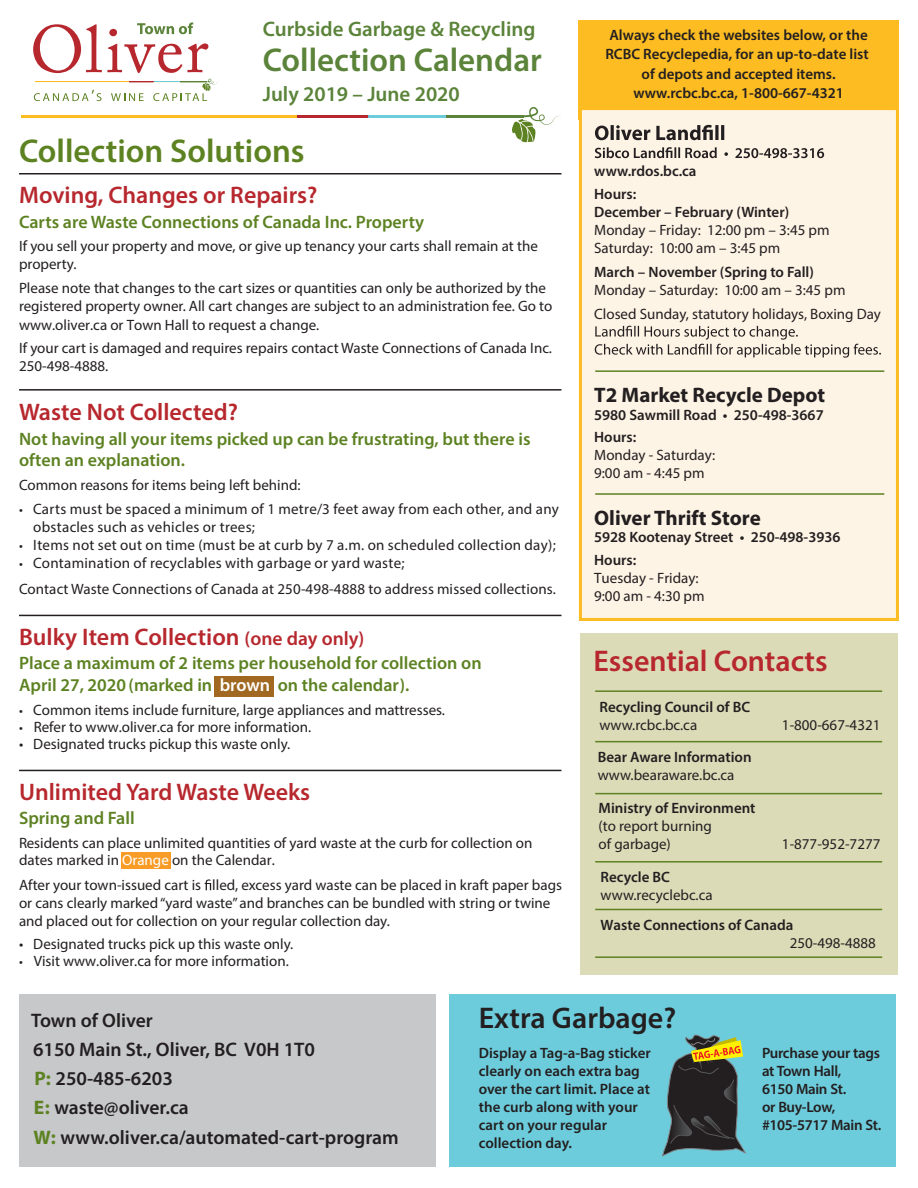
<style>
.page{position:relative;width:918px;height:1188px;background:#fff}
.page>*{position:absolute;margin:0;border:0;box-sizing:border-box;transform-origin:0 0}
.t1{font:600 33px "Myriad Pro";color:#5d8222}
.t2{font:600 33px "Myriad Pro";color:#5b8339}
.t3{font:600 30px "Myriad Pro";color:#b7282e}
.t4{font:600 30px "Myriad Pro";color:#231f20}
.t5{font:600 24px "Myriad Pro";color:#b7282e}
.t6{font:600 21px "Myriad Pro";color:#5b8339}
.t7{font:700 21px "Myriad Pro";color:#231f20}
.t8{font:600 19.65px/29.2px "Myriad Pro";color:#231f20}
.t9{font:600 18px/21.6px "Myriad Pro";color:#5d8222}
.t10{font:15px/18px "Myriad Pro";color:#231f20}
.t11{font:600 15px/18px "Myriad Pro";color:#231f20}
.t12{font:600 15px/18px "Myriad Pro";letter-spacing:-.025em;color:#231f20}
.s1{font-size:13.5px}
.s2{font-size:19.5px}
.s3{color:#fff}
.s4{font-weight:700;color:#5d8222}
</style>
<div class="page">
<svg style="left:34px;top:90px;width:68px;height:11px"></svg>
<hr style="left:35px;top:82px;width:172px;height:1px;background:#fcbc22">
<svg style="left:111px;top:79px;width:107px;height:22px"></svg>
<svg style="left:33px;top:22px;width:175px;height:51px"></svg>
<div style="left:19px;top:994px;width:416px;height:173px;background:#c7c8ca"></div>
<div style="left:580px;top:633px;width:317px;height:342px;background:#dcdbb8"></div>
<hr style="left:595px;top:690px;width:287px;height:2px;background:#5d8222">
<hr style="left:595px;top:741px;width:287px;height:1px;background:#5d8222">
<hr style="left:595px;top:793px;width:287px;height:1px;background:#5d8222">
<hr style="left:595px;top:861px;width:287px;height:2px;background:#5d8222">
<hr style="left:595px;top:909px;width:287px;height:1px;background:#5d8222">
<hr style="left:595px;top:956px;width:287px;height:2px;background:#5d8222">
<hr style="left:21px;top:115px;width:503px;height:2px;background:#fcbc22">
<hr style="left:368px;top:115px;width:99px;height:2px;background:#6dccdc">
<hr style="left:447px;top:115px;width:77px;height:2px;background:#5b8339">
<hr style="left:297px;top:115px;width:71px;height:2px;background:#b8272f">
<svg style="left:511px;top:107px;width:50px;height:35px"></svg>
<div style="left:579px;top:20px;width:320px;height:99px;background:#fcbc22"></div>
<div style="left:582px;top:110px;width:314px;height:508px;background:#fef4e6"></div>
<div style="left:579px;top:107px;width:320px;height:514px;border:3px solid #fcbc22"></div>
<svg style="left:595px;top:125px;width:129px;height:15px"></svg>
<svg style="left:595px;top:147px;width:229px;height:11px"></svg>
<svg style="left:595px;top:326px;width:286px;height:32px"></svg>
<hr style="left:595px;top:370px;width:289px;height:2px;background:#5d8222">
<hr style="left:595px;top:493px;width:289px;height:2px;background:#5d8222">
<div style="left:449px;top:994px;width:447px;height:173px;background:#6dccdc"></div>
<svg style="left:662px;top:1035px;width:84px;height:122px"></svg>
<div style="left:121px;top:852px;width:49px;height:16px;background:#f89c27"></div>
<div style="left:215px;top:676px;width:59px;height:20px;background:#a06820"></div>
<svg style="left:205px;top:879px;width:6px;height:11px"></svg>
<hr style="left:19px;top:173px;width:542px;height:2px;background:#231f20">
<hr style="left:19px;top:389px;width:542px;height:2px;background:#231f20">
<hr style="left:19px;top:615px;width:542px;height:1px;background:#231f20">
<hr style="left:19px;top:770px;width:542px;height:1px;background:#231f20">
<h3 class="t6" style="left:263px;top:16px;width:274px">Curbside Garbage &amp; Recycling</h3>
<h1 class="t2" style="left:263px;top:38px;width:281px">Collection Calendar</h1>
<h3 class="t6" style="left:263px;top:81px;width:199px">July 2019 – June 2020</h3>
<h1 class="t1" style="left:19px;top:130px;width:287px">Collection Solutions</h1>
<h3 class="t5" style="left:19px;top:180px;width:300px">Moving, Changes or Repairs?</h3>
<p class="t9" style="left:19px;top:210px;width:407px">Carts are Waste Connections of Canada Inc. Property</p>
<p class="t10" style="left:19px;top:237px;width:520px">If you sell your property and move, or give up tenancy your carts shall remain at the property.</p>
<p class="t10" style="left:19px;top:279px;width:535px">Please note that changes to the cart sizes or quantities can only be authorized by the registered property owner. All cart changes are subject to an administration fee. Go to</p>
<p class="t10" style="left:19px;top:339px;width:534px">If your cart is damaged and requires repairs contact Waste Connections of Canada Inc.<br>250-498-4888.</p>
<h3 class="t5" style="left:19px;top:397px;width:220px">Waste Not Collected?</h3>
<p class="t9" style="left:19px;top:427px;width:513px">Not having all your items picked up can be frustrating, but there is often an explanation.</p>
<p class="t10" style="left:19px;top:476px;width:283px">Common reasons for items being left behind:</p>
<p class="t10" style="left:33px;top:500px;width:527px;text-indent:-14px"><span class="s1">•</span> Carts must be spaced a minimum of 1 metre/3 feet away from each other, and any obstacles such as vehicles or trees;</p>
<p class="t10" style="left:19px;top:536px;width:538px"><span class="s1">•</span> Items not set out on time (must be at curb by 7 a.m. on scheduled collection day);</p>
<p class="t10" style="left:19px;top:550px;width:538px;line-height:25.8px"><span class="s1">•</span> Contamination of recyclables with garbage or yard waste;<br>Contact Waste Connections of Canada at 250-498-4888 to address missed collections.</p>
<h3 class="t5" style="left:19px;top:622px;width:347px">Bulky Item Collection <span class="s2">(one day only)</span></h3>
<p class="t9" style="left:19px;top:652px;width:464px">Place a maximum of 2 items per household for collection on<br>April 27, 2020(marked in <span class="s3">brown</span> on the calendar).</p>
<p class="t10" style="left:19px;top:701px;width:428px"><span class="s1">•</span> Common items include furniture, large appliances and mattresses.</p>
<p class="t10" style="left:19px;top:718px;width:294px"><span class="s1">•</span> Refer to www.oliver.ca for more information.</p>
<p class="t10" style="left:19px;top:315px;width:302px">www.oliver.ca or Town Hall to request a change.</p>
<p class="t10" style="left:19px;top:734px;width:273px">• Designated trucks pickup this waste only.</p>
<h3 class="t5" style="left:19px;top:777px;width:293px">Unlimited Yard Waste Weeks</h3>
<p class="t9" style="left:19px;top:807px;width:117px">Spring and Fall</p>
<p class="t10" style="left:19px;top:834px;width:515px">Residents can place unlimited quantities of yard waste at the curb for collection on</p>
<p class="t10" style="left:19px;top:876px;width:544px">After your town-issued cart is lled, excess yard waste can be placed in kraft paper bags</p>
<p class="t10" style="left:19px;top:850px;width:257px">dates marked in <span class="s3">Orange</span> on the Calendar.</p>
<p class="t10" style="left:19px;top:894px;width:533px">or cans clearly marked“yard waste” and branches can be bundled with string or twine and placed out for collection on your regular collection day.</p>
<p class="t10" style="left:19px;top:935px;width:276px">• Designated trucks pick up this waste only.</p>
<p class="t10" style="left:19px;top:952px;width:271px"><span class="s1">•</span> Visit www.oliver.ca for more information.</p>
<p class="t11" style="left:605px;top:25px;width:265px;line-height:19.5px;text-align:center">Always check the websites below, or the RCBC Recyclepedia, for an up-to-date list of depots and accepted items. www.rcbc.bc.ca, 1-800-667-4321</p>
<p class="t11" style="left:594px;top:159px;width:104px;line-height:22.5px">www.rdos.bc.ca<br>Hours:</p>
<p class="t11" style="left:594px;top:202px;width:197px">December – February (Winter)</p>
<p class="t10" style="left:594px;top:220px;width:237px">Monday – Friday: 12:00 pm – 3:45 pm<br>Saturday: 10:00 am – 3:45 pm</p>
<p class="t11" style="left:594px;top:262px;width:221px">March – November (Spring to Fall)</p>
<p class="t10" style="left:594px;top:277px;width:288px;line-height:24px">Monday – Saturday: 10:00 am – 3:45 pm<br>Closed Sunday, statutory holidays, Boxing Day</p>
<h3 class="t7" style="left:594px;top:381px;width:233px">T2 Market Recycle Depot</h3>
<p class="t11" style="left:594px;top:403px;width:231px;line-height:22.5px">5980 Sawmill Road • 250-498-3667<br>Hours:</p>
<p class="t10" style="left:594px;top:446px;width:123px">Monday - Saturday:<br>9:00 am - 4:45 pm</p>
<h3 class="t7" style="left:594px;top:505px;width:168px">Oliver Thrift Store</h3>
<p class="t11" style="left:594px;top:526px;width:248px;line-height:22.5px">5928 Kootenay Street • 250-498-3936<br>Hours:</p>
<p class="t10" style="left:594px;top:569px;width:112px">Tuesday - Friday:<br>9:00 am - 4:30 pm</p>
<h2 class="t3" style="left:593px;top:642px;width:236px">Essential Contacts</h2>
<p class="t11" style="left:599px;top:697px;width:152px">Recycling Council of BC</p>
<p class="t10" style="left:599px;top:715px;width:99px">www.rcbc.bc.ca</p>
<p class="t10" style="left:782px;top:715px;width:100px">1-800-667-4321</p>
<p class="t11" style="left:598px;top:748px;width:155px">Bear Aware Information</p>
<p class="t10" style="left:598px;top:766px;width:138px">www.bearaware.bc.ca</p>
<p class="t11" style="left:599px;top:799px;width:158px">Ministry of Environment</p>
<p class="t10" style="left:599px;top:817px;width:115px">(to report burning of garbage)</p>
<p class="t10" style="left:782px;top:835px;width:100px">1-877-952-7277</p>
<p class="t11" style="left:601px;top:868px;width:71px">Recycle BC</p>
<p class="t10" style="left:601px;top:886px;width:114px">www.recyclebc.ca</p>
<p class="t11" style="left:601px;top:915px;width:194px">Waste Connections of Canada</p>
<p class="t10" style="left:790px;top:933px;width:88px">250-498-4888</p>
<h3 class="t8" style="left:31px;top:1005px;width:369px">Town of Oliver<br>6150 Main St., Oliver, BC V0H 1T0<br><span class="s4">P:</span> 250-485-6203<br><span class="s4">E:</span> waste@oliver.ca<br><span class="s4">W:</span> www.oliver.ca/automated-cart-program</h3>
<h2 class="t4" style="left:479px;top:999px;width:199px">Extra Garbage?</h2>
<p class="t11" style="left:479px;top:1043px;width:174px">Display a Tag-a-Bag sticker clearly on each extra bag over the cart limit. Place at the curb along with your cart on your regular collection day.</p>
<p class="t12" style="left:762px;top:1043px;width:121px">Purchase your tags at Town Hall,<br>6150 Main St.<br>or Buy-Low, #105-5717 Main St.</p>
</div>
